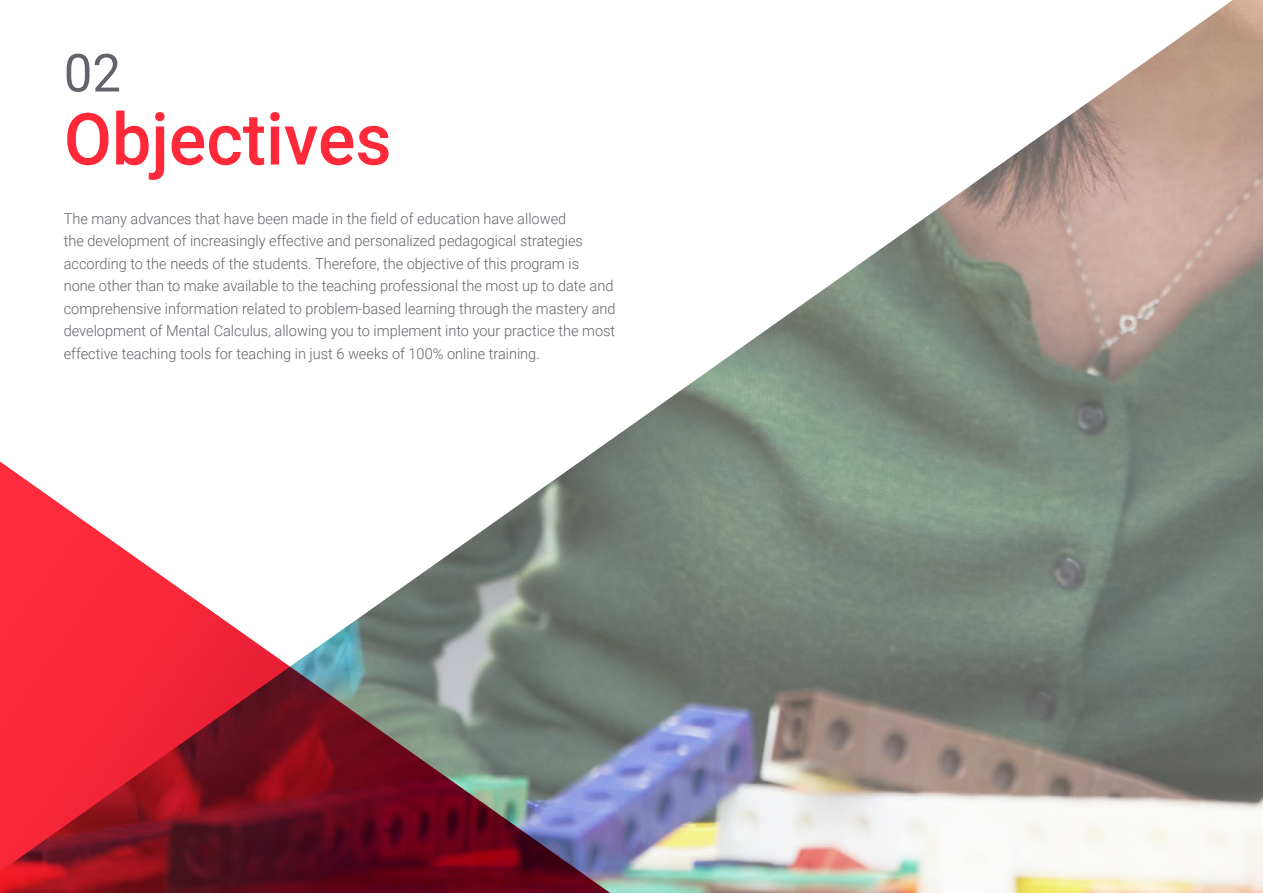
<style>
.page{position:relative;width:1263px;height:893px;background:#fff}
.page>*{position:absolute;margin:0;border:0;box-sizing:border-box;transform-origin:0 0}
.t1{font:500 72px "Roboto";color:#ff293a}
.t2{font:52.5px "Roboto";color:#61646a}
.t3{font:300 15px/22.5px "Roboto";color:#61646a}
</style>
<div class="page">
<img style="left:602px;top:0;width:661px;height:893px">
<svg style="left:0;top:446px;width:640px;height:447px"></svg>
<h2 class="t2" style="left:64px;top:36px;width:59px">02</h2>
<h1 class="t1" style="left:64px;top:89px;width:329px">Objectives</h1>
<p class="t3" style="left:64px;top:207px;width:553px">The many advances that have been made in the field of education have allowed<br>the development of increasingly effective and personalized pedagogical strategies according to the needs of the students. Therefore, the objective of this program is<br>none other than to make available to the teaching professional the most up to date and comprehensive information related to problem-based learning through the mastery and development of Mental Calculus, allowing you to implement into your practice the most effective teaching tools for teaching in just 6 weeks of 100% online training.</p>
</div>
